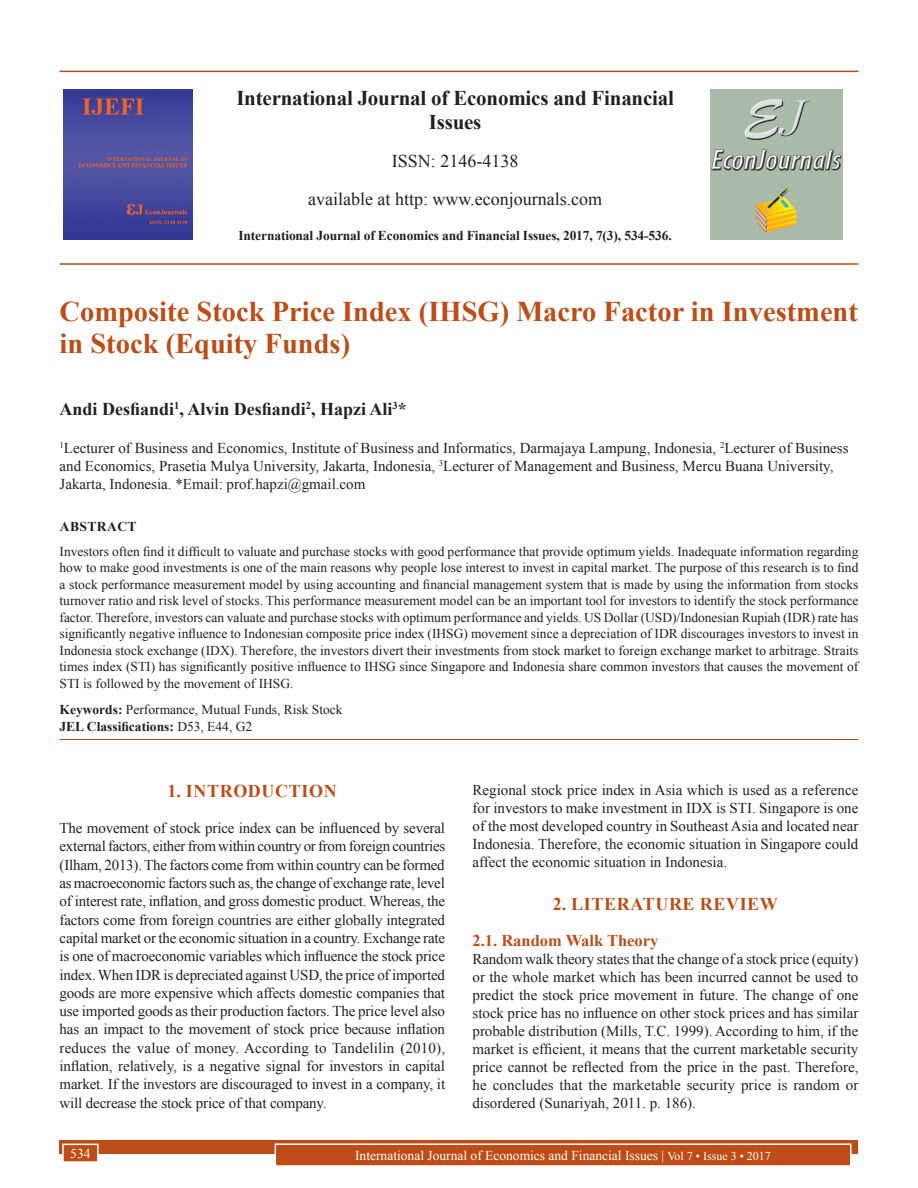
<style>
.page{position:relative;width:918px;height:1188px;background:#fff}
.page>*{position:absolute;margin:0;border:0;box-sizing:border-box;transform-origin:0 0}
.t1{font:700 28.5px/31.5px "Times New Roman";color:#bd4c16}
.t2{font:700 21px/24px "Times New Roman";letter-spacing:-.01em;color:#231f20;text-align:center}
.t3{font:18px/38px "Times New Roman";color:#231f20;text-align:center}
.t4{font:700 18px "Times New Roman";color:#231f20}
.t5{font:700 18px "Times New Roman";letter-spacing:.035em;color:#bd4c16}
.t6{font:700 16.5px "Times New Roman";color:#bd4c16}
.t7{font:15px/18.3px "Times New Roman";color:#231f20;text-align:justify}
.t8{font:13.5px/16.5px "Times New Roman";color:#231f20;text-align:justify}
.t9{font:13.5px "Times New Roman";color:#fff}
.t10{font:700 13.5px "Times New Roman";letter-spacing:-.01em;color:#231f20}
.t11{font:700 13.5px "Times New Roman";letter-spacing:.035em;color:#231f20}
.s1{font-weight:700}
.s2{font-size:12px}
</style>
<div class="page">
<hr style="left:60px;top:71px;width:798px;height:1px;background:#bd4c16">
<hr style="left:60px;top:263px;width:798px;height:2px;background:#bd4c16">
<img style="left:64px;top:89px;width:129px;height:151px">
<img style="left:711px;top:89px;width:132px;height:150px">
<div style="left:60px;top:1140px;width:798px;height:13px;background:#bd4c16"></div>
<div style="left:275px;top:1144px;width:576px;height:22px;background:#bd4c16"></div>
<div style="left:275px;top:1143px;width:577px;height:24px;border:2px solid #fff"></div>
<div style="left:63px;top:1144px;width:35px;height:18px;background:#bd4c16"></div>
<div style="left:62px;top:1144px;width:37px;height:19px;border:2px solid #fff"></div>
<hr style="left:60px;top:739px;width:798px;height:1px;background:#bd4c16">
<h2 class="t2" style="left:236px;top:85px;width:439px">International Journal of Economics and Financial<br>Issues</h2>
<p class="t3" style="left:308px;top:141px;width:296px">ISSN: 2146-4138<br>available at http: www.econjournals.com</p>
<p class="t10" style="left:238px;top:226px;width:435px">International Journal of Economics and Financial Issues, 2017, 7(3), 534-536.</p>
<h1 class="t1" style="left:60px;top:295px;width:800px">Composite Stock Price Index (IHSG) Macro Factor in Investment in Stock (Equity Funds)</h1>
<p class="t4" style="left:60px;top:396px;width:349px">Andi Desfiandi<sup>1</sup>, Alvin Desfiandi<sup>2</sup>, Hapzi Ali<sup>3</sup>*</p>
<p class="t7" style="left:60px;top:438px;width:790px;text-align:left"><sup>1</sup>Lecturer of Business and Economics, Institute of Business and Informatics, Darmajaya Lampung, Indonesia, <sup>2</sup>Lecturer of Business and Economics, Prasetia Mulya University, Jakarta, Indonesia, <sup>3</sup>Lecturer of Management and Business, Mercu Buana University,<br>Jakarta, Indonesia. *Email: prof.hapzi@gmail.com</p>
<p class="t11" style="left:60px;top:516px;width:78px">ABSTRACT</p>
<p class="t8" style="left:60px;top:543px;width:800px">Investors often find it difficult to valuate and purchase stocks with good performance that provide optimum yields. Inadequate information regarding how to make good investments is one of the main reasons why people lose interest to invest in capital market. The purpose of this research is to find a stock performance measurement model by using accounting and financial management system that is made by using the information from stocks turnover ratio and risk level of stocks. This performance measurement model can be an important tool for investors to identify the stock performance factor. Therefore, investors can valuate and purchase stocks with optimum performance and yields. US Dollar (USD)/Indonesian Rupiah (IDR) rate has significantly negative influence to Indonesian composite price index (IHSG) movement since a depreciation of IDR discourages investors to invest in Indonesia stock exchange (IDX). Therefore, the investors divert their investments from stock market to foreign exchange market to arbitrage. Straits times index (STI) has significantly positive influence to IHSG since Singapore and Indonesia share common investors that causes the movement of STI is followed by the movement of IHSG.</p>
<p class="t8" style="left:60px;top:701px;width:285px"><span class="s1">Keywords:</span> Performance, Mutual Funds, Risk Stock<br><span class="s1">JEL Classifications:</span> D53, E44, G2</p>
<p class="t5" style="left:168px;top:778px;width:171px">1. INTRODUCTION</p>
<p class="t7" style="left:60px;top:818px;width:387px">The movement of stock price index can be influenced by several external factors, either from within country or from foreign countries (Ilham, 2013). The factors come from within country can be formed as macroeconomic factors such as, the change of exchange rate, level of interest rate, inflation, and gross domestic product. Whereas, the factors come from foreign countries are either globally integrated capital market or the economic situation in a country. Exchange rate is one of macroeconomic variables which influence the stock price index. When IDR is depreciated against USD, the price of imported goods are more expensive which affects domestic companies that use imported goods as their production factors. The price level also has an impact to the movement of stock price because inflation reduces the value of money. According to Tandelilin (2010), inflation, relatively, is a negative signal for investors in capital market. If the investors are discouraged to invest in a company, it will decrease the stock price of that company.</p>
<p class="t7" style="left:473px;top:781px;width:387px">Regional stock price index in Asia which is used as a reference for investors to make investment in IDX is STI. Singapore is one of the most developed country in Southeast Asia and located near Indonesia. Therefore, the economic situation in Singapore could affect the economic situation in Indonesia.</p>
<p class="t5" style="left:553px;top:891px;width:226px">2. LITERATURE REVIEW</p>
<p class="t6" style="left:472px;top:928px;width:187px">2.1. Random Walk Theory</p>
<p class="t7" style="left:472px;top:949px;width:388px">Random walk theory states that the change of a stock price (equity) or the whole market which has been incurred cannot be used to predict the stock price movement in future. The change of one stock price has no influence on other stock prices and has similar probable distribution (Mills, T.C. 1999). According to him, if the market is efficient, it means that the current marketable security price cannot be reflected from the price in the past. Therefore, he concludes that the marketable security price is random or disordered (Sunariyah, 2011. p. 186).</p>
<p class="t9" style="left:70px;top:1144px;width:22px">534</p>
<p class="t9" style="left:355px;top:1146px;width:417px">International Journal of Economics and Financial Issues | <span class="s2">Vol 7 • Issue 3 • 2017</span></p>
</div>
